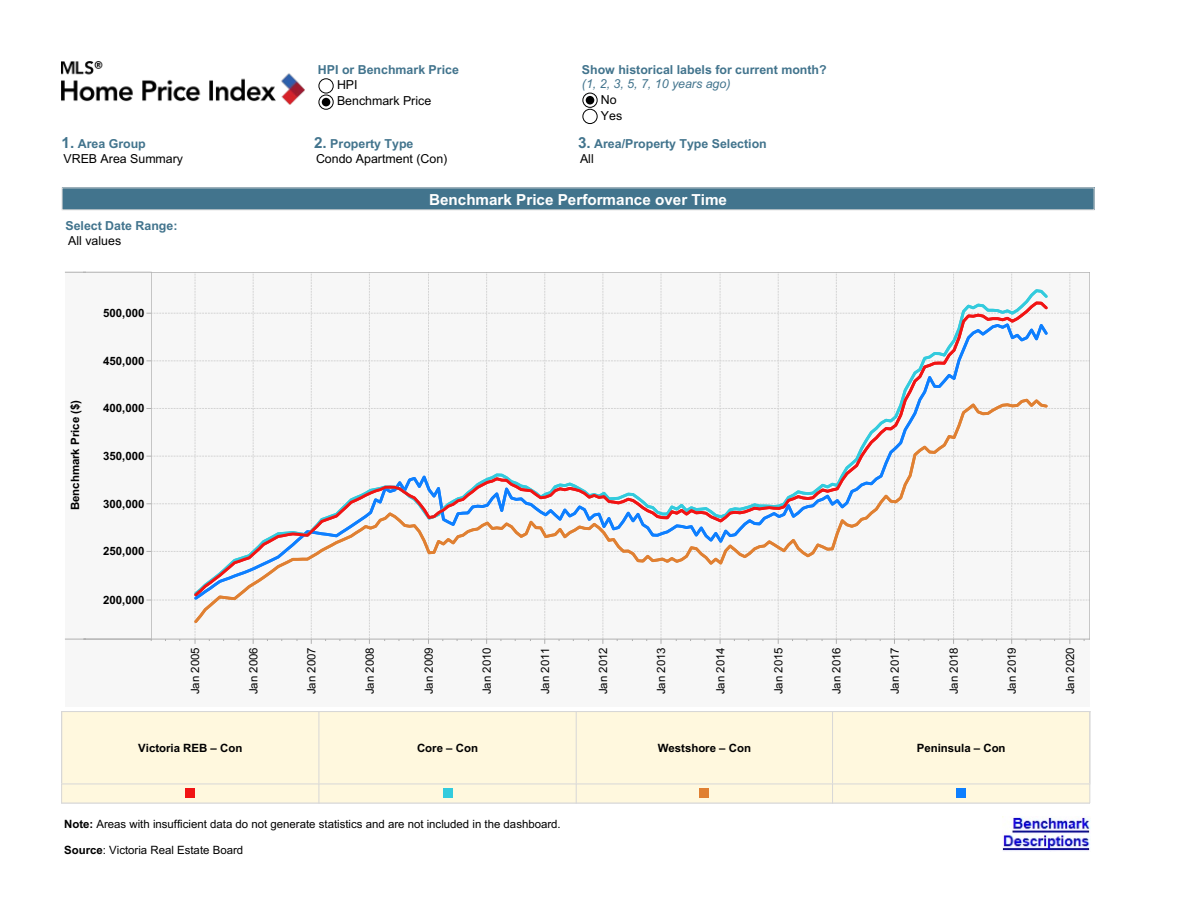
<style>
.page{position:relative;width:1188px;height:918px;background:#fff}
.page>*{position:absolute;margin:0;border:0;box-sizing:border-box;transform-origin:0 0}
.t1{font:700 15.3px "Arial";color:#fff}
.t2{font:700 12.45px/14.2px "Arial";color:#42748d}
.t3{font:12.45px/14.2px "Arial";color:#000}
.t4{font:italic 12.45px "Arial";color:#42748d}
.t5{font:11.4px "Arial";color:#000}
.t6{font:700 11.4px "Arial";color:#000}
.s1{font-weight:700;font-size:15.3px;color:#42748d}
.s2{font-weight:700;color:#42748d}
.s3{font-size:15.3px}
.s4{font-weight:400;color:#000}
.s5{font-weight:700}
</style>
<div class="page">
<div style="left:62px;top:712px;width:1028px;height:91px;background:#fff8de"></div>
<hr style="left:61px;top:712px;width:1px;height:91px;background:#d7d7d7">
<hr style="left:62px;top:711px;width:257px;height:1px;background:#d7d7d7">
<hr style="left:319px;top:711px;width:257px;height:1px;background:#d7d7d7">
<hr style="left:576px;top:711px;width:257px;height:1px;background:#d7d7d7">
<hr style="left:833px;top:711px;width:257px;height:1px;background:#d7d7d7">
<hr style="left:318px;top:712px;width:1px;height:72px;background:#d7d7d7">
<hr style="left:576px;top:712px;width:1px;height:72px;background:#d7d7d7">
<hr style="left:832px;top:712px;width:1px;height:72px;background:#d7d7d7">
<hr style="left:1089px;top:712px;width:1px;height:72px;background:#d7d7d7">
<svg style="left:318px;top:785px;width:1px;height:18px"></svg>
<svg style="left:576px;top:785px;width:1px;height:18px"></svg>
<svg style="left:832px;top:785px;width:1px;height:18px"></svg>
<div style="left:956px;top:789px;width:10px;height:9px;background:#0e7fff"></div>
<div style="left:699px;top:789px;width:10px;height:9px;background:#e08032"></div>
<div style="left:443px;top:789px;width:9px;height:9px;background:#33cbdd"></div>
<div style="left:186px;top:789px;width:9px;height:9px;background:#f11414"></div>
<svg style="left:1089px;top:785px;width:1px;height:18px"></svg>
<hr style="left:62px;top:784px;width:1028px;height:1px;background:#d7d7d7">
<hr style="left:62px;top:803px;width:1028px;height:1px;background:#d7d7d7">
<div style="left:65px;top:272px;width:1025px;height:435px;background:#f7f7f7"></div>
<svg style="left:65px;top:272px;width:19px;height:1px"></svg>
<svg style="left:65px;top:639px;width:19px;height:1px"></svg>
<hr style="left:84px;top:272px;width:67px;height:1px;background:#b0b0b0">
<hr style="left:84px;top:639px;width:67px;height:1px;background:#b0b0b0">
<svg style="left:146px;top:272px;width:943px;height:372px"></svg>
<svg style="left:192px;top:599px;width:858px;height:27px"></svg>
<svg style="left:192px;top:288px;width:858px;height:12px"></svg>
<svg style="left:192px;top:300px;width:858px;height:299px"></svg>
<hr style="left:151px;top:272px;width:1px;height:367px;background:#b0b0b0">
<hr style="left:1089px;top:272px;width:1px;height:367px;background:#b0b0b0">
<hr style="left:151px;top:272px;width:939px;height:1px;background:#b0b0b0">
<hr style="left:151px;top:639px;width:939px;height:1px;background:#b0b0b0">
<div style="left:62px;top:187px;width:1033px;height:23px;background:#42748d"></div>
<div style="left:62px;top:187px;width:1033px;height:23px;border:1px solid #d7d7d7"></div>
<div style="left:318px;top:78px;width:16px;height:16px;border:1px solid #000;border-radius:50%"></div>
<div style="left:318px;top:94px;width:16px;height:16px;border:1px solid #000;border-radius:50%"></div>
<div style="left:322px;top:98px;width:8px;height:8px;background:#000;border-radius:50%"></div>
<img style="left:62px;top:62px;width:243px;height:43px">
<div style="left:582px;top:93px;width:16px;height:15px;border:1px solid #000;border-radius:50%"></div>
<div style="left:586px;top:96px;width:8px;height:9px;background:#000;border-radius:50%"></div>
<div style="left:582px;top:109px;width:16px;height:15px;border:1px solid #000;border-radius:50%"></div>
<img style="left:1002px;top:816px;width:89px;height:36px">
<p class="t2" style="left:318px;top:63px;width:142px">HPI or Benchmark Price</p>
<p class="t3" style="left:337px;top:77px;width:96px;line-height:16.2px">HPI<br>Benchmark Price</p>
<p class="t2" style="left:582px;top:63px;width:246px">Show historical labels for current month?</p>
<p class="t4" style="left:582px;top:77px;width:150px">(1, 2, 3, 5, 7, 10 years ago)</p>
<p class="t3" style="left:601px;top:91px;width:23px;line-height:16.2px">No<br>Yes</p>
<p class="t3" style="left:62px;top:137px;width:123px"><span class="s1">1.</span> <span class="s2">Area Group<br></span>VREB Area Summary</p>
<p class="t2" style="left:578px;top:137px;width:190px"><span class="s3">3.</span> Area/Property Type Selection<br><span class="s4">All</span></p>
<p class="t3" style="left:314px;top:137px;width:135px"><span class="s1">2.</span> <span class="s2">Property Type<br></span>Condo Apartment (Con)</p>
<p class="t2" style="left:65px;top:219px;width:114px">Select Date Range:</p>
<p class="t3" style="left:68px;top:233px;width:54px">All values</p>
<h1 class="t1" style="left:429px;top:191px;width:300px">Benchmark Price Performance over Time</h1>
<p class="t6" style="left:69px;top:510px;width:112px;rotate:-90deg">Benchmark Price ($)</p>
<p class="t6" style="left:103px;top:307px;width:43px">500,000</p>
<p class="t6" style="left:103px;top:354px;width:43px">450,000</p>
<p class="t6" style="left:103px;top:402px;width:43px">400,000</p>
<p class="t6" style="left:103px;top:450px;width:43px">350,000</p>
<p class="t6" style="left:103px;top:497px;width:43px">300,000</p>
<p class="t6" style="left:103px;top:545px;width:43px">250,000</p>
<p class="t6" style="left:103px;top:594px;width:43px">200,000</p>
<p class="t5" style="left:189px;top:694px;width:49px;rotate:-90deg">Jan 2005</p>
<p class="t5" style="left:247px;top:694px;width:49px;rotate:-90deg">Jan 2006</p>
<p class="t5" style="left:305px;top:694px;width:49px;rotate:-90deg">Jan 2007</p>
<p class="t5" style="left:363px;top:694px;width:49px;rotate:-90deg">Jan 2008</p>
<p class="t5" style="left:422px;top:694px;width:49px;rotate:-90deg">Jan 2009</p>
<p class="t5" style="left:481px;top:694px;width:49px;rotate:-90deg">Jan 2010</p>
<p class="t5" style="left:539px;top:694px;width:49px;rotate:-90deg">Jan 2011</p>
<p class="t5" style="left:597px;top:694px;width:49px;rotate:-90deg">Jan 2012</p>
<p class="t5" style="left:655px;top:694px;width:49px;rotate:-90deg">Jan 2013</p>
<p class="t5" style="left:714px;top:694px;width:49px;rotate:-90deg">Jan 2014</p>
<p class="t5" style="left:772px;top:694px;width:49px;rotate:-90deg">Jan 2015</p>
<p class="t5" style="left:830px;top:694px;width:49px;rotate:-90deg">Jan 2016</p>
<p class="t5" style="left:888px;top:694px;width:49px;rotate:-90deg">Jan 2017</p>
<p class="t5" style="left:948px;top:694px;width:49px;rotate:-90deg">Jan 2018</p>
<p class="t5" style="left:1006px;top:694px;width:49px;rotate:-90deg">Jan 2019</p>
<p class="t5" style="left:1064px;top:694px;width:49px;rotate:-90deg">Jan 2020</p>
<p class="t6" style="left:138px;top:741px;width:106px">Victoria REB – Con</p>
<p class="t6" style="left:417px;top:741px;width:62px">Core – Con</p>
<p class="t6" style="left:658px;top:741px;width:95px">Westshore – Con</p>
<p class="t6" style="left:917px;top:741px;width:90px">Peninsula – Con</p>
<p class="t5" style="left:64px;top:817px;width:498px"><span class="s5">Note:</span> Areas with insufficient data do not generate statistics and are not included in the dashboard.</p>
<p class="t5" style="left:64px;top:843px;width:181px"><span class="s5">Source</span>: Victoria Real Estate Board</p>
</div>
